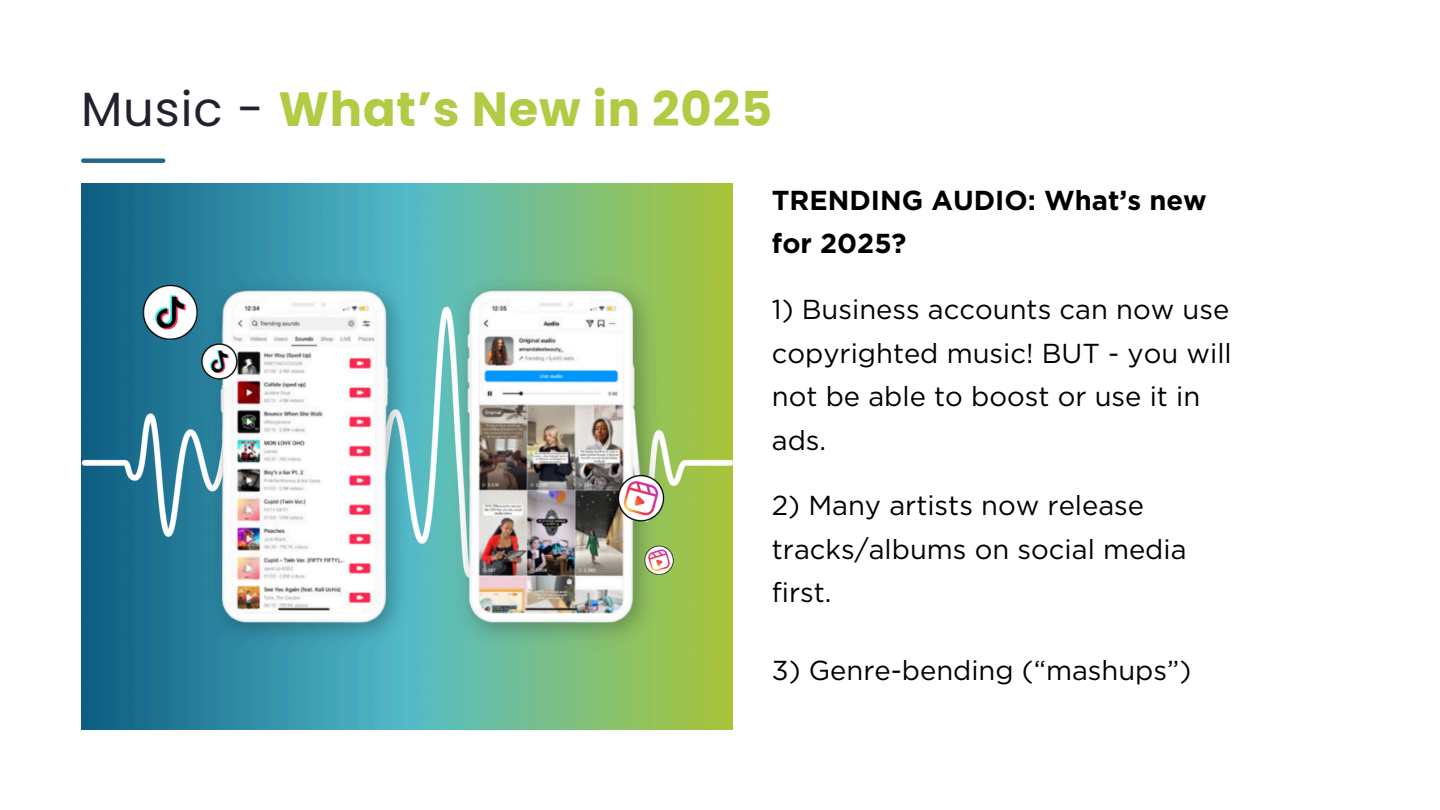
<style>
.page{position:relative;width:1440px;height:810px;background:#fff}
.page>*{position:absolute;margin:0;border:0;box-sizing:border-box;transform-origin:0 0}
.t1{font:700 48px "Poppins";letter-spacing:.02em;color:#b1cb44}
.t2{font:27.4px/43.5px "Gotham";color:#000}
.t3{font:700 27.4px/43.5px "Gotham";color:#000}
.s1{font-weight:400;color:#21222f}
</style>
<div class="page">
<div style="left:83px;top:158px;width:80px;height:5px;background:#216789"></div>
<img style="left:81px;top:183px;width:652px;height:547px">
<h1 class="t1" style="left:81px;top:75px;width:693px"><span class="s1">Music -</span> What’s New in 2025</h1>
<p class="t3" style="left:772px;top:178px;width:437px">TRENDING AUDIO: What’s new for 2025?</p>
<p class="t2" style="left:772px;top:288px;width:461px">1) Business accounts can now use copyrighted music! BUT - you will not be able to boost or use it in ads.</p>
<p class="t2" style="left:772px;top:484px;width:416px">2) Many artists now release tracks/albums on social media first.</p>
<p class="t2" style="left:772px;top:649px;width:421px">3) Genre-bending (“mashups”)</p>
</div>
